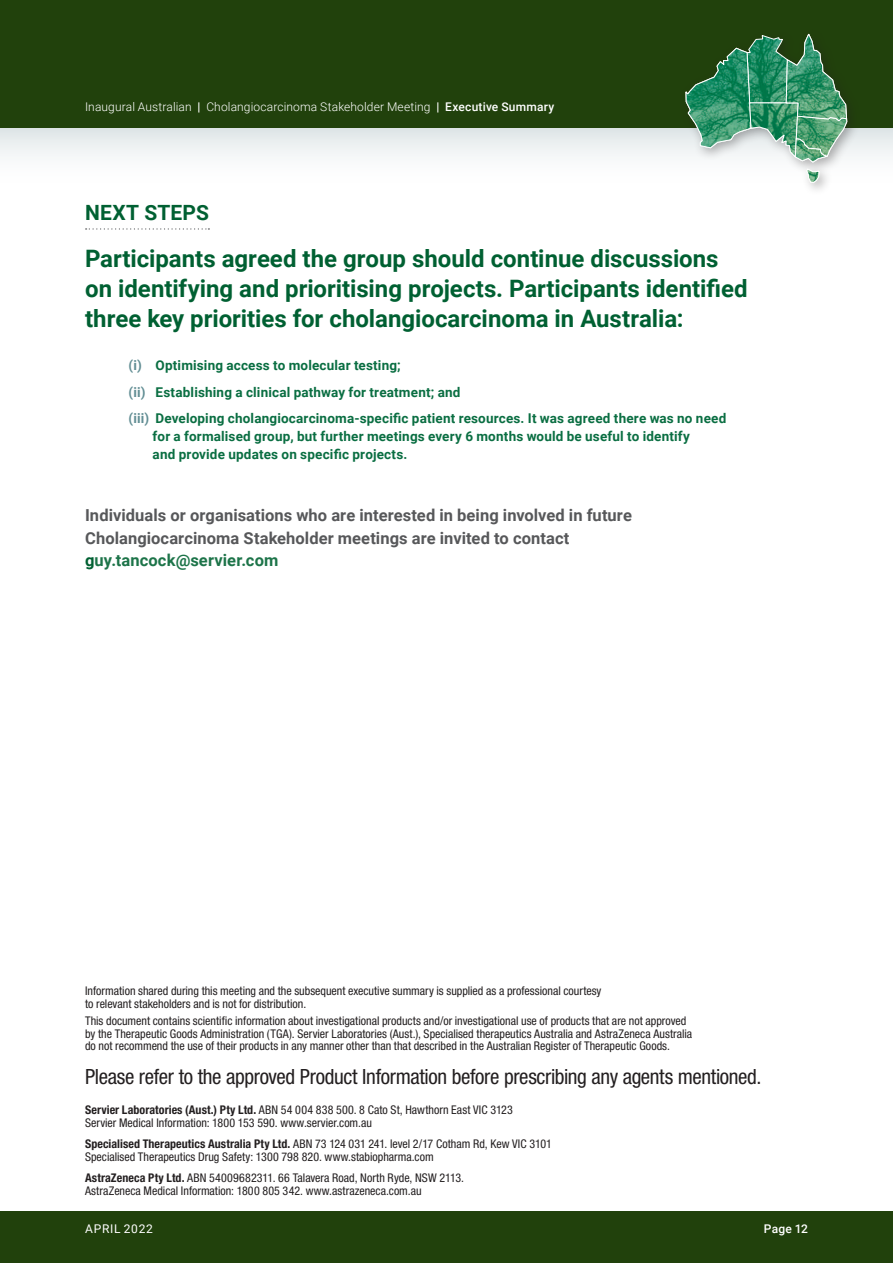
<style>
.page{position:relative;width:893px;height:1263px;background:#fff}
.page>*{position:absolute;margin:0;border:0;box-sizing:border-box;transform-origin:0 0}
.t1{font:700 24px/30px "Roboto";color:#006032}
.t2{font:condensed 21px "Helvetica Neue LT Std";letter-spacing:-.015em;color:#231f20}
.t3{font:700 21px "Roboto";letter-spacing:.01em;color:#006032}
.t4{font:700 16.5px/22.5px "Roboto";letter-spacing:.005em;color:#57585a}
.t5{font:700 13.5px/26.5px "Roboto";letter-spacing:.015em;color:#0a6e42}
.t6{font:condensed 12px/12.8px "Helvetica Neue LT Std";color:#231f20}
.t7{font:300 12px "Roboto";letter-spacing:.01em;color:#fff}
.t8{font:12px "Roboto";letter-spacing:.06em;color:#fff}
.t9{font:500 12px "Roboto";letter-spacing:.015em;color:#fff}
.s1{font-weight:500}
.s2{color:#628e94}
.s3{color:#006032}
.s4{color:#1d7449}
.s5{font-weight:700}
</style>
<div class="page">
<svg style="left:0;top:128px;width:893px;height:28px;fill:#eaeeef"></svg>
<div style="left:0;top:0;width:893px;height:128px;background:#21410c"></div>
<svg style="left:86px;top:228px;width:123px;height:2px"></svg>
<div style="left:0;top:1212px;width:893px;height:51px;background:#21410c"></div>
<div style="left:679px;top:28px;width:181px;height:168px;background:#231f20;opacity:.35"></div>
<svg style="left:685px;top:33px;width:162px;height:150px"></svg>
<p class="t7" style="left:85px;top:98px;width:471px">Inaugural Australian <span class="s1">|</span> Cholangiocarcinoma Stakeholder Meeting <span class="s1">| Executive Summary</span></p>
<h2 class="t3" style="left:85px;top:198px;width:125px">NEXT STEPS</h2>
<h1 class="t1" style="left:85px;top:242px;width:664px">Participants agreed the group should continue discussions on identifying and prioritising projects. Participants identified three key priorities for cholangiocarcinoma in Australia:</h1>
<p class="t5" style="left:129px;top:352px;width:599px"><span class="s2">(i)</span> Optimising access to molecular testing;<br><span class="s2">(ii)</span> Establishing a clinical pathway for treatment; and<br><span class="s2">(iii)</span> Developing cholangiocarcinoma-specific patient resources. It was agreed there was no need</p>
<p class="t5" style="left:153px;top:427px;width:539px;line-height:18px">for a formalised group, but further meetings every 6 months would be useful to identify and provide updates on specific projects.</p>
<h3 class="t4" style="left:85px;top:504px;width:548px">Individuals or organisations who are interested in being involved in future<br>Cholangiocarcinoma Stakeholder meetings are invited to contact <span class="s3">g</span><span class="s4">uy.tancock@servier.com</span></h3>
<p class="t6" style="left:85px;top:984px;width:518px">Information shared during this meeting and the subsequent executive summary is supplied as a professional courtesy to relevant stakeholders and is not for distribution.</p>
<p class="t6" style="left:85px;top:1014px;width:609px">This document contains scientific information about investigational products and/or investigational use of products that are not approved by the Therapeutic Goods Administration (TGA). Servier Laboratories (Aust.), Specialised therapeutics Australia and AstraZeneca Australia do not recommend the use of their products in any manner other than that described in the Australian Register of Therapeutic Goods.</p>
<h2 class="t2" style="left:85px;top:1065px;width:678px">Please refer to the approved Product Information before prescribing any agents mentioned.</h2>
<p class="t6" style="left:85px;top:1103px;width:429px"><span class="s5">Servier Laboratories (Aust.) Pty Ltd.</span> ABN 54 004 838 500. 8 Cato St, Hawthorn East VIC 3123<br>Servier Medical Information: 1800 153 590. www.servier.com.au</p>
<p class="t6" style="left:85px;top:1137px;width:468px"><span class="s5">Specialised Therapeutics Australia Pty Ltd.</span> ABN 73 124 031 241. level 2/17 Cotham Rd, Kew VIC 3101<br>Specialised Therapeutics Drug Safety: 1300 798 820. www.stabiopharma.com</p>
<p class="t6" style="left:85px;top:1171px;width:380px"><span class="s5">AstraZeneca Pty Ltd.</span> ABN 54009682311. 66 Talavera Road, North Ryde, NSW 2113.<br>AstraZeneca Medical Information: 1800 805 342. www.astrazeneca.com.au</p>
<p class="t8" style="left:85px;top:1220px;width:69px">APRIL 2022</p>
<p class="t9" style="left:764px;top:1220px;width:46px">Page 12</p>
</div>
